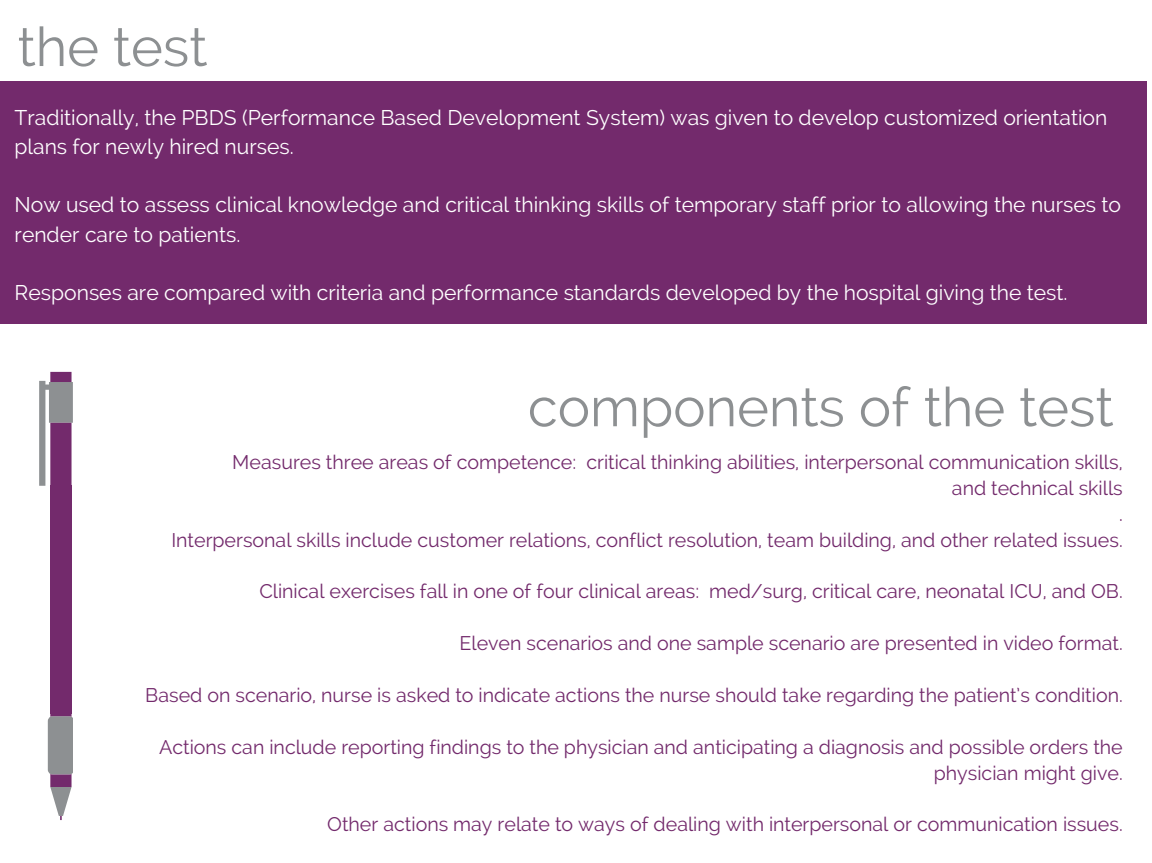
<style>
.page{position:relative;width:1152px;height:863px;background:#fff}
.page>*{position:absolute;margin:0;border:0;box-sizing:border-box;transform-origin:0 0}
.t1{font:54.3px "Raleway";color:#8d9092}
.t2{font:21.15px/29.2px "Raleway";color:#fff}
.t3{font:19.65px/25.8px "Raleway";color:#732a6c;text-align:right}
</style>
<div class="page">
<div style="left:0;top:82px;width:1146px;height:242px;background:#732a6c"></div>
<div style="left:50px;top:485px;width:22px;height:229px;background:#732a6c"></div>
<svg style="left:48px;top:714px;width:25px;height:106px"></svg>
<svg style="left:39px;top:372px;width:34px;height:113px;background:#967a95"></svg>
<h1 class="t1" style="left:18px;top:15px;width:191px">the test</h1>
<p class="t2" style="left:15px;top:102px;width:1094px">Traditionally, the PBDS (Performance Based Development System) was given to develop customized orientation plans for newly hired nurses.</p>
<p class="t2" style="left:15px;top:190px;width:1108px">Now used to assess clinical knowledge and critical thinking skills of temporary staff prior to allowing the nurses to render care to patients.</p>
<p class="t2" style="left:15px;top:278px;width:1054px">Responses are compared with criteria and performance standards developed by the hospital giving the test.</p>
<h1 class="t1" style="left:528px;top:375px;width:587px">components of the test</h1>
<p class="t3" style="left:171px;top:449px;width:953px">Measures three areas of competence: critical thinking abilities, interpersonal communication skills,<br>and technical skills<br>.<br>Interpersonal skills include customer relations, conflict resolution, team building, and other related issues.</p>
<p class="t3" style="left:259px;top:578px;width:865px">Clinical exercises fall in one of four clinical areas: med/surg, critical care, neonatal ICU, and OB.</p>
<p class="t3" style="left:460px;top:630px;width:665px">Eleven scenarios and one sample scenario are presented in video format.</p>
<p class="t3" style="left:145px;top:682px;width:979px">Based on scenario, nurse is asked to indicate actions the nurse should take regarding the patient’s condition.</p>
<p class="t3" style="left:159px;top:734px;width:965px">Actions can include reporting findings to the physician and anticipating a diagnosis and possible orders the physician might give.</p>
<p class="t3" style="left:327px;top:811px;width:797px">Other actions may relate to ways of dealing with interpersonal or communication issues.</p>
</div>
